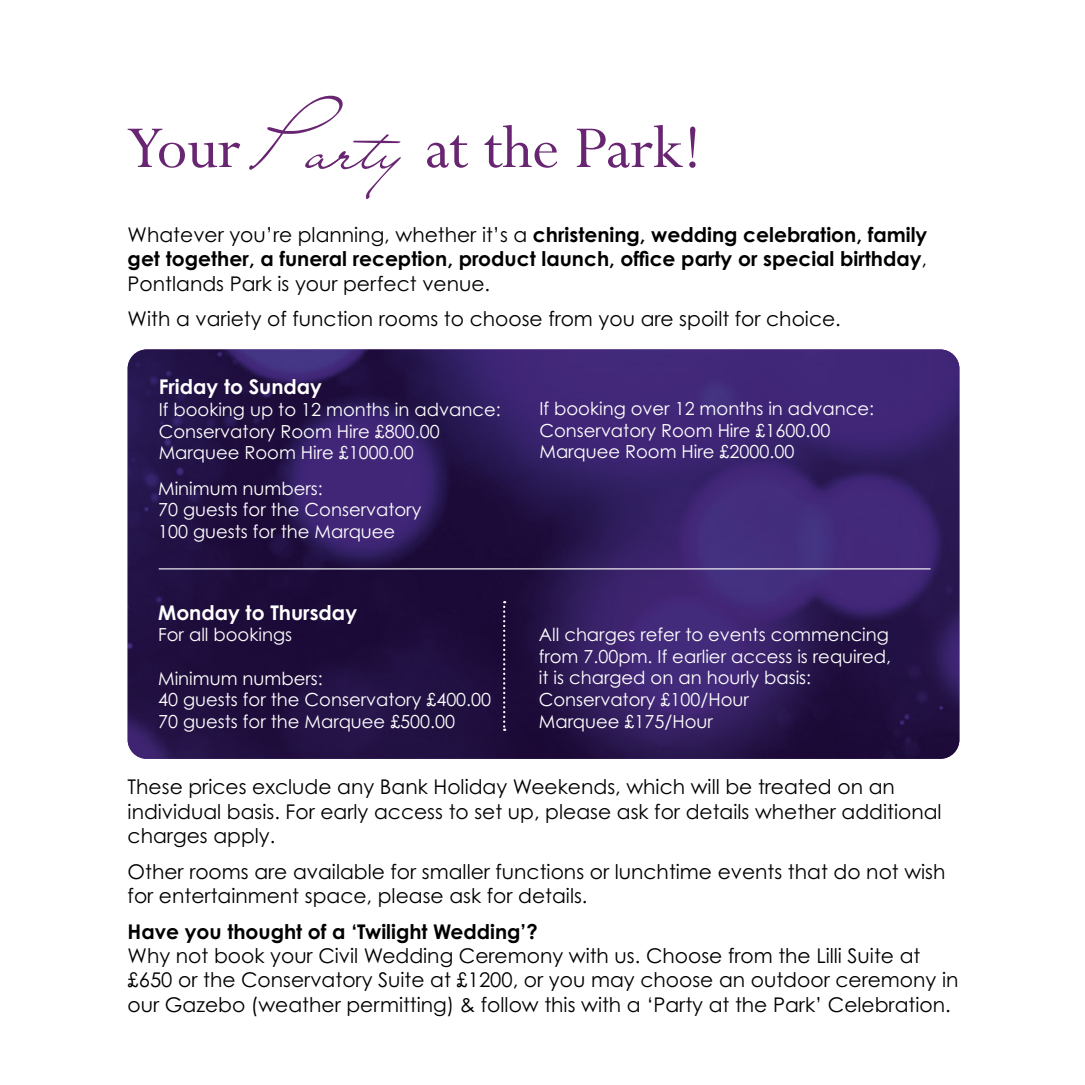
<style>
.page{position:relative;width:1085px;height:1085px;background:#fff}
.page>*{position:absolute;margin:0;border:0;box-sizing:border-box;transform-origin:0 0}
.t1{font:20.25px/24.3px "Century Gothic";color:#000}
.t2{font:700 20.25px/24.3px "Century Gothic";color:#000;text-align:justify}
.t3{font:700 20.25px "Century Gothic";color:#fff}
.t4{font:18px/21.6px "Century Gothic";color:#fff}
.s1{font-weight:400}
</style>
<div class="page">
<svg style="left:128px;top:129px;width:112px;height:39px"></svg>
<svg style="left:249px;top:96px;width:152px;height:103px"></svg>
<svg style="left:427px;top:135px;width:41px;height:33px"></svg>
<svg style="left:484px;top:125px;width:73px;height:43px"></svg>
<svg style="left:576px;top:125px;width:106px;height:43px"></svg>
<svg style="left:689px;top:126px;width:6px;height:42px"></svg>
<img style="left:128px;top:349px;width:831px;height:409px">
<hr style="left:159px;top:568px;width:771px;height:1px;background:#fff">
<svg style="left:503px;top:601px;width:2px;height:129px"></svg>
<p class="t2" style="left:128px;top:222px;width:801px"><span class="s1">Whatever you’re planning, whether it’s a</span> christening, wedding celebration, family get together, a funeral reception, product launch, office party or special birthday<span class="s1">, Pontlands Park is your perfect venue.</span></p>
<p class="t1" style="left:128px;top:306px;width:714px">With a variety of function rooms to choose from you are spoilt for choice.</p>
<p class="t3" style="left:159px;top:374px;width:165px">Friday to Sunday</p>
<p class="t4" style="left:159px;top:398px;width:343px">If booking up to 12 months in advance:<br>Conservatory Room Hire £800.00<br>Marquee Room Hire £1000.00</p>
<p class="t4" style="left:539px;top:397px;width:336px">If booking over 12 months in advance:<br>Conservatory Room Hire £1600.00<br>Marquee Room Hire £2000.00</p>
<p class="t4" style="left:158px;top:477px;width:265px">Minimum numbers:<br>70 guests for the Conservatory<br>100 guests for the Marquee</p>
<p class="t3" style="left:158px;top:599px;width:200px">Monday to Thursday</p>
<p class="t4" style="left:158px;top:623px;width:135px">For all bookings</p>
<p class="t4" style="left:158px;top:667px;width:334px">Minimum numbers:<br>40 guests for the Conservatory £400.00<br>70 guests for the Marquee £500.00</p>
<p class="t4" style="left:538px;top:623px;width:354px">All charges refer to events commencing from 7.00pm. If earlier access is required, it is charged on an hourly basis:<br>Conservatory £100/Hour<br>Marquee £175/Hour</p>
<p class="t1" style="left:128px;top:774px;width:815px">These prices exclude any Bank Holiday Weekends, which will be treated on an individual basis. For early access to set up, please ask for details whether additional charges apply.</p>
<p class="t1" style="left:128px;top:858px;width:819px">Other rooms are available for smaller functions or lunchtime events that do not wish for entertainment space, please ask for details.</p>
<p class="t2" style="left:128px;top:918px;width:411px">Have you thought of a ‘Twilight Wedding’?</p>
<p class="t1" style="left:128px;top:942px;width:832px">Why not book your Civil Wedding Ceremony with us. Choose from the Lilli Suite at £650 or the Conservatory Suite at £1200, or you may choose an outdoor ceremony in our Gazebo (weather permitting) &amp; follow this with a ‘Party at the Park’ Celebration.</p>
</div>
